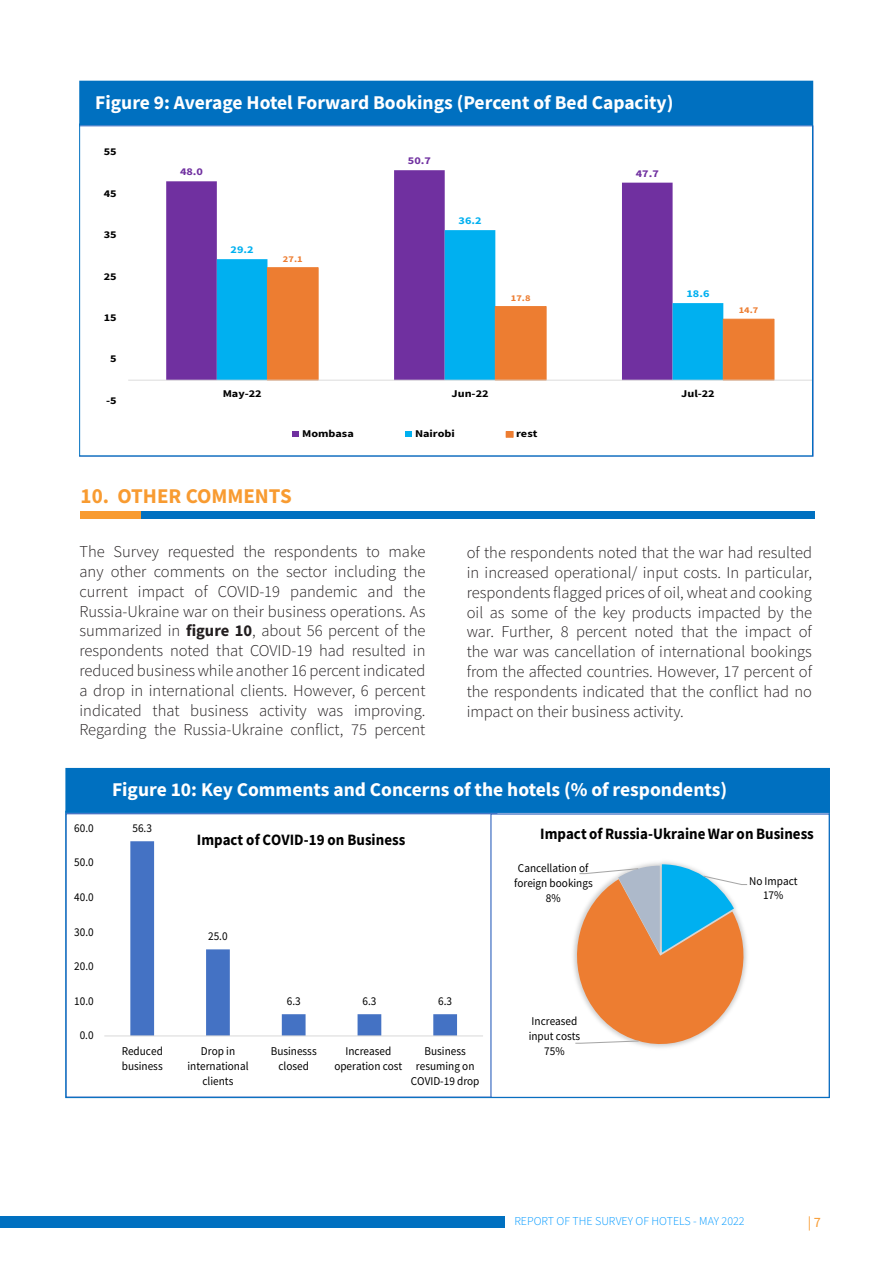
<style>
.page{position:relative;width:893px;height:1263px;background:#fff}
.page>*{position:absolute;margin:0;border:0;box-sizing:border-box;transform-origin:0 0}
.t1{font:700 21px "Source Sans Pro";color:#f89b31}
.t2{font:700 19.5px "Source Sans Pro";color:#fff}
.t3{font:300 16.5px/19.8px "Source Sans Pro";color:#231f20;text-align:justify}
.t4{font:700 15.9px "Source Sans Pro";color:#000;scale:.94 1}
.t5{font:14.25px "Source Sans Pro";color:#f89b31}
.t6{font:300 12px "Source Sans Pro";color:#09f}
.t7{font:11.85px/15px "Source Sans Pro";color:#000;text-align:center;scale:.94 1}
.t8{font:700 10.35px "Source Sans Pro";color:#000;scale:1.18 1}
.t9{font:700 10.35px "Source Sans Pro";color:#7030a0;scale:1.18 1}
.t10{font:700 10.35px "Source Sans Pro";color:#00b0f0;scale:1.18 1}
.t11{font:700 8.85px "Source Sans Pro";color:#ed7d31;scale:1.18 1}
.s1{font-weight:700}
</style>
<div class="page">
<div style="left:0;top:1217px;width:505px;height:11px;background:#0070c0"></div>
<div style="left:81px;top:511px;width:61px;height:8px;background:#f89b31"></div>
<div style="left:141px;top:511px;width:673px;height:8px;background:#0070c0"></div>
<div style="left:79px;top:81px;width:734px;height:45px;background:#0070c0"></div>
<div style="left:65px;top:768px;width:765px;height:45px;background:#0070c0"></div>
<svg style="left:81px;top:126px;width:730px;height:312px"></svg>
<svg style="left:130px;top:841px;width:327px;height:194px"></svg>
<hr style="left:104px;top:1035px;width:379px;height:1px;background:#d9d9d9">
<svg style="left:573px;top:864px;width:175px;height:184px"></svg>
<p class="t2" style="left:95px;top:89px;width:580px">Figure 9: Average Hotel Forward Bookings (Percent of Bed Capacity)</p>
<p class="t8" style="left:104px;top:145px;width:12px">55</p>
<p class="t8" style="left:104px;top:186px;width:12px">45</p>
<p class="t8" style="left:104px;top:228px;width:12px">35</p>
<p class="t8" style="left:104px;top:269px;width:12px">25</p>
<p class="t8" style="left:104px;top:311px;width:12px">15</p>
<p class="t8" style="left:110px;top:352px;width:7px">5</p>
<p class="t8" style="left:106px;top:393px;width:10px">-5</p>
<p class="t9" style="left:180px;top:165px;width:21px">48.0</p>
<p class="t10" style="left:231px;top:243px;width:21px">29.2</p>
<p class="t11" style="left:283px;top:253px;width:18px">27.1</p>
<p class="t9" style="left:408px;top:154px;width:21px">50.7</p>
<p class="t10" style="left:459px;top:214px;width:21px">36.2</p>
<p class="t11" style="left:511px;top:292px;width:18px">17.8</p>
<p class="t9" style="left:636px;top:166px;width:21px">47.7</p>
<p class="t10" style="left:686px;top:286px;width:21px">18.6</p>
<p class="t8" style="left:223px;top:387px;width:35px">May-22</p>
<p class="t8" style="left:452px;top:387px;width:33px">Jun-22</p>
<p class="t8" style="left:681px;top:387px;width:30px">Jul-22</p>
<p class="t8" style="left:302px;top:427px;width:45px">Mombasa</p>
<p class="t8" style="left:415px;top:427px;width:35px">Nairobi</p>
<p class="t8" style="left:516px;top:427px;width:20px">rest</p>
<p class="t1" style="left:81px;top:481px;width:213px">10. OTHER COMMENTS</p>
<p class="t11" style="left:739px;top:304px;width:18px">14.7</p>
<p class="t3" style="left:80px;top:542px;width:347px">The Survey requested the respondents to make any other comments on the sector including the current impact of COVID-19 pandemic and the Russia-Ukraine war on their business operations. As summarized in <span class="s1">figure 10</span>, about 56 percent of the respondents noted that COVID-19 had resulted in reduced business while another 16 percentindicated a drop in international clients. However, 6 percent indicated that business activity was improving.<br>Regarding the Russia-Ukraine conflict, 75 percent</p>
<p class="t3" style="left:467px;top:543px;width:347px">of the respondents noted that the war had resulted in increased operational/ input costs. In particular, respondents flagged prices of oil, wheat and cooking oil as some of the key products impacted by the war. Further, 8 percent noted that the impact of the war was cancellation of international bookings from the affected countries. However, 17 percent of the respondents indicated that the conflict had no impact on their business activity.</p>
<p class="t7" style="left:74px;top:820px;width:22px">60.0</p>
<p class="t7" style="left:74px;top:855px;width:22px">50.0</p>
<p class="t7" style="left:74px;top:889px;width:22px">40.0</p>
<p class="t7" style="left:74px;top:924px;width:22px">30.0</p>
<p class="t7" style="left:74px;top:959px;width:22px">20.0</p>
<p class="t7" style="left:74px;top:993px;width:22px">10.0</p>
<p class="t7" style="left:80px;top:1028px;width:16px">0.0</p>
<p class="t2" style="left:112px;top:776px;width:617px">Figure 10: Key Comments and Concerns of the hotels (% of respondents)</p>
<p class="t7" style="left:133px;top:820px;width:22px">56.3</p>
<p class="t4" style="left:197px;top:829px;width:223px">Impact of COVID-19 on Business</p>
<p class="t7" style="left:208px;top:929px;width:22px">25.0</p>
<p class="t7" style="left:287px;top:993px;width:16px">6.3</p>
<p class="t7" style="left:363px;top:993px;width:16px">6.3</p>
<p class="t7" style="left:438px;top:993px;width:16px">6.3</p>
<p class="t7" style="left:122px;top:1044px;width:45px;text-align:left">Reduced business</p>
<p class="t7" style="left:187px;top:1044px;width:67px">Drop in international clients</p>
<p class="t7" style="left:271px;top:1044px;width:50px">Businesss closed</p>
<p class="t7" style="left:334px;top:1044px;width:74px">Increased operation cost</p>
<p class="t7" style="left:411px;top:1044px;width:75px">Business resuming on<br>COVID-19 drop</p>
<p class="t4" style="left:540px;top:823px;width:293px">Impact of Russia-Ukraine War on Business</p>
<p class="t7" style="left:514px;top:860px;width:85px">Cancellation of foreign bookings<br>8%</p>
<p class="t7" style="left:529px;top:1013px;width:56px">Increased input costs<br>75%</p>
<p class="t7" style="left:749px;top:873px;width:53px">No Impact<br>17%</p>
<p class="t6" style="left:514px;top:1213px;width:232px">REPORT OF THE SURVEY OF HOTELS - MAY 2022</p>
<p class="t5" style="left:808px;top:1213px;width:15px">| 7</p>
</div>
